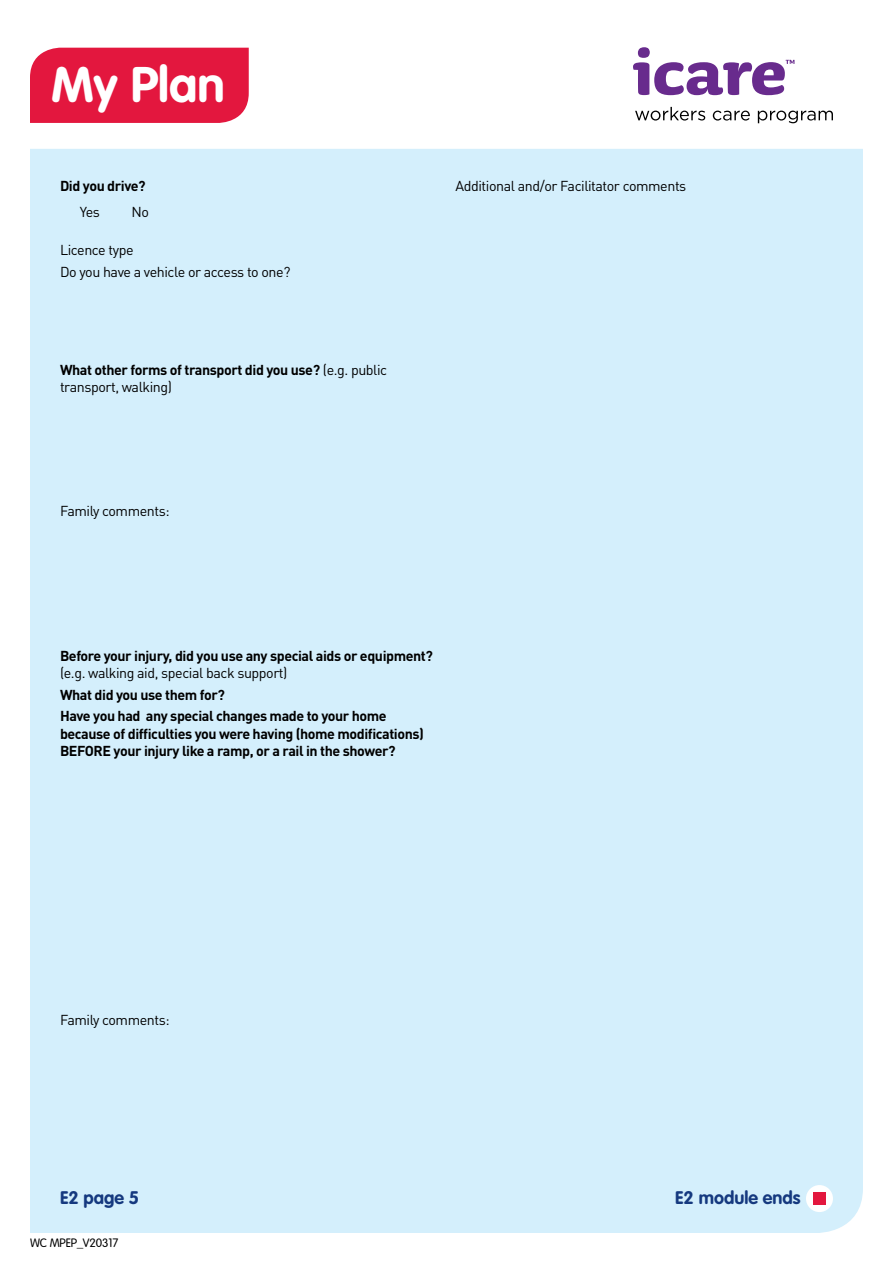
<style>
.page{position:relative;width:893px;height:1263px;background:#fff}
.page>*{position:absolute;margin:0;border:0;box-sizing:border-box;transform-origin:0 0}
.t1{font:700 49.2px "VA Gblake";color:#fff}
.t2{font:700 18px "VA Gblake";color:#15397f}
.Form_light{font:700 14.25px/17.2px "DINOT";letter-spacing:-.03em;color:#000}
.Form_light-2{font:14.25px "DINOT";letter-spacing:-.03em;color:#000}
.t3{font:300 12px "VA Gblake";letter-spacing:-.01em;color:#000}
.s1{font-weight:400}
</style>
<div class="page">
<div style="left:30px;top:149px;width:833px;height:1084px;background:#d4effc"></div>
<div style="left:30px;top:48px;width:219px;height:75px;background:#e3173e"></div>
<div style="left:806px;top:1185px;width:27px;height:27px;background:#fff;border-radius:50%"></div>
<div style="left:813px;top:1192px;width:13px;height:13px;background:#e3173e"></div>
<svg style="left:633px;top:47px;width:161px;height:48px"></svg>
<svg style="left:635px;top:107px;width:70px;height:14px"></svg>
<svg style="left:713px;top:111px;width:37px;height:10px"></svg>
<svg style="left:758px;top:111px;width:75px;height:12px"></svg>
<p class="t1" style="left:51px;top:55px;width:175px">My Plan</p>
<p class="Form_light" style="left:60px;top:177px;width:87px">Did you drive?</p>
<p class="Form_light-2" style="left:80px;top:203px;width:22px">Yes</p>
<p class="Form_light-2" style="left:132px;top:203px;width:19px">No</p>
<p class="Form_light-2" style="left:60px;top:241px;width:75px">Licence type</p>
<p class="Form_light-2" style="left:60px;top:263px;width:232px">Do you have a vehicle or access to one?</p>
<p class="Form_light" style="left:60px;top:361px;width:329px">What other forms of transport did you use? <span class="s1">(e.g. public transport, walking)</span></p>
<p class="Form_light-2" style="left:60px;top:502px;width:111px">Family comments:</p>
<p class="Form_light-2" style="left:455px;top:177px;width:232px">Additional and/or Facilitator comments</p>
<p class="Form_light" style="left:60px;top:647px;width:374px">Before your injury, did you use any special aids or equipment? <span class="s1">(e.g. walking aid, special back support)</span></p>
<p class="Form_light" style="left:60px;top:686px;width:166px">What did you use them for?</p>
<p class="Form_light" style="left:60px;top:707px;width:365px">Have you had any special changes made to your home because of difficulties you were having (home modifications)<br>BEFORE your injury like a ramp, or a rail in the shower?</p>
<p class="Form_light-2" style="left:60px;top:1010px;width:111px">Family comments:</p>
<p class="t2" style="left:60px;top:1187px;width:81px">E2 page 5</p>
<p class="t2" style="left:675px;top:1187px;width:127px">E2 module ends</p>
<p class="t3" style="left:30px;top:1236px;width:90px">WC MPEP_V20317</p>
</div>
